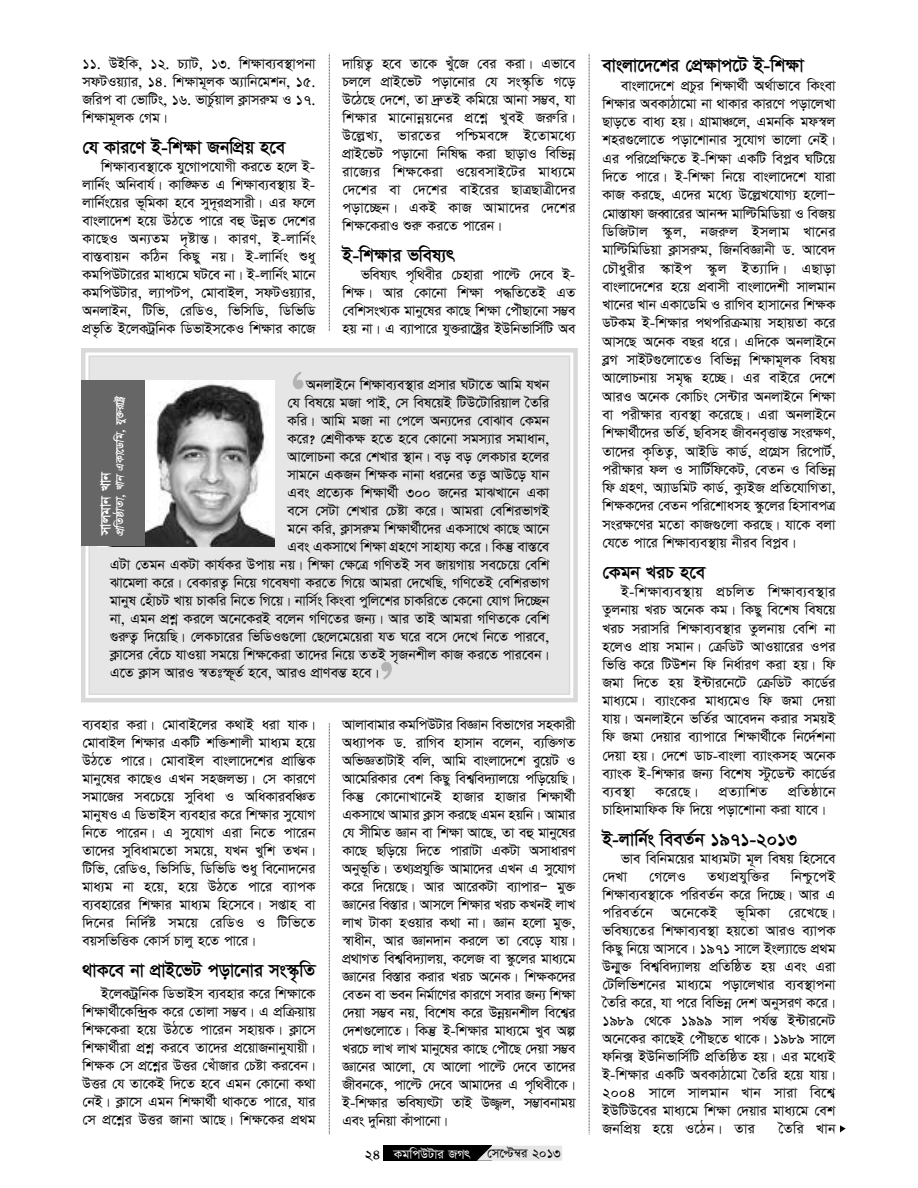
<style>
.page{position:relative;width:918px;height:1188px;background:#fff}
.page>*{position:absolute;margin:0;border:0;box-sizing:border-box;transform-origin:0 0}
.t1{font:81px "Sutonny MJ";color:#b3b3b3}
.t2{font:700 21px "Sutonny MJ";color:#000}
.t3{font:16.5px/18px "Sutonny MJ";color:#000;text-align:justify}
.t4{font:700 16.5px "Sutonny MJ";color:#fff}
.t5{font:15px "Sutonny MJ";color:#fff}
.t6{font:italic 700 13.5px "Sutonny MJ";color:#fff}
.s1{font-size:16.5px;color:#000}
.s2{color:#000}
</style>
<div class="page">
<svg style="left:589px;top:54px;width:1px;height:1081px"></svg>
<svg style="left:329px;top:54px;width:1px;height:277px"></svg>
<svg style="left:329px;top:723px;width:1px;height:412px"></svg>
<svg style="left:840px;top:1125px;width:6px;height:7px"></svg>
<div style="left:384px;top:1146px;width:108px;height:15px;background:#000"></div>
<svg style="left:477px;top:1146px;width:85px;height:15px"></svg>
<div style="left:90px;top:357px;width:479px;height:336px;background:#e6e6e6"></div>
<div style="left:81px;top:348px;width:497px;height:354px;border:4px solid #d9d9d9"></div>
<div style="left:88px;top:356px;width:482px;height:339px;border:2px solid #d9d9d9"></div>
<img style="left:145px;top:380px;width:129px;height:166px">
<div style="left:81px;top:380px;width:64px;height:166px;background:#666"></div>
<p class="t3" style="left:82px;top:55px;width:234px">11. DBWK, 12. P¨VU, 13. WK¶VE¨E¯’VCBV MDUIQ¨VI, 14. WK¶VG~JK A¨VWB‡GKB, 15.<br>RWIC EV †FVWUS, 16. FVPZ©QVJ K¬VMIÆG I 17.<br>WK¶VG~JK †MG|</p>
<p class="t2" style="left:82px;top:135px;width:204px">†H KVI‡Y B-WKŸV RBWCÖQ N‡E</p>
<p class="t3" style="left:83px;top:158px;width:239px;text-align:left;text-indent:19px">WK¶VE¨E¯’V‡K HY‡MVC‡HVMX KI‡Z N‡J B-JVWB©S AWBEVH©| KVW•ŸZ G WK¶VE¨E¯’VQ B-JVWB©S‡QI F~WGKV N‡E MY`~ICÖMVIX| GI D‡J EVSJV‡`K N‡Q DV‡Z CV‡I EÛ DBŒZ †`‡KI KV‡QI AB¨ZG `„ÓVŠÍ| KVIY, B-JVWB©S EV¯ÍEVQB KWVB WKQY BQ| B-JVWB©S ÏAY KGWCDUV‡II GVA¨‡G NU‡E BV| B-JVWB©S GV‡B KGWCDUVI, J¨VCUC, †GVEVBJ, MDUIQ¨VI, ABJVBB, WUWF, †IWWI, WFWMWW, WWWFWW CÖF…WZ B‡JKUªWBK WWFVBM‡KI WK¶VI KV‡R</p>
<p class="t3" style="left:342px;top:55px;width:234px">`VWQZ¡ N‡E ZV‡K LYU‡R †EI KIV| GFV‡E PJ‡J CÖVB‡FU COV‡BVI †H MS¯‹…WZ M‡O D‡V‡Q †`‡K, ZV `ªÆZB KWG‡Q AVBV M¤¢E, HV WK¶VI GV‡BVBŒQ‡BI CÖ‡KŒ LYEB RIÆWI| D‡JØL¨, FVI‡ZI CWÐGE‡½ B‡ZVG‡A¨ CÖVB‡FU COV‡BV WBWL× KIV QVOVI WEWFBŒ IV‡R¨I WK¶‡KIV I‡QEMVB‡UI GVA¨‡G †`‡KI EV †`‡KI EVB‡II QVÎQVÎX‡`I COV‡”QB| GKB KVR AVGV‡`I †`‡KI WK¶‡KIVI ÏIÆ KI‡Z CV‡IB|</p>
<p class="t2" style="left:342px;top:243px;width:113px">B-WKŸVI FWEL¨R</p>
<p class="t3" style="left:342px;top:266px;width:236px;text-indent:19px">FWEL¨R CW„_EXI †PNVIV CV‡Ë †`‡E B-WKŸ| AVI †KV‡BV WK¶V C×WZ‡ZB GZ †EWKMSL¨K GVB‡YLI KV‡Q WK¶V †CŠUQV‡BV M¤E¢ NQ BV| G E¨VCV‡I H³Y IV‡ÓIª BDWBFVWMW© U AE</p>
<h1 class="t1" style="left:289px;top:358px;width:24px">Ô</h1>
<p class="t3" style="left:306px;top:377px;width:245px">ABJVB‡B WK¶VE¨E¯’VI CÖMVI NUV‡Z AVWG HLB</p>
<p class="t3" style="left:288px;top:395px;width:263px">†H WEL‡Q GRV CVB, †M WEL‡QB WUD‡UVWIQVJ ˆZWI</p>
<p class="t3" style="left:288px;top:413px;width:263px">KWI| AVWG GRV BV †C‡J AB¨‡`I †EVSVE †KGB</p>
<p class="t3" style="left:288px;top:431px;width:263px">K‡I? †KÖYXK¶ N‡Z N‡E †KV‡BV MGM¨VI MGVAVB,</p>
<p class="t3" style="left:288px;top:449px;width:263px">AV‡JVPBV K‡I †KLVI ¯’VB| EO EO †JKPVI N‡JI</p>
<p class="t3" style="left:288px;top:467px;width:263px">MVG‡B GKRB WK¶K BVBV AI‡BI ZË¡ AVD‡O HVB</p>
<p class="t3" style="left:288px;top:485px;width:263px">GES CÖ‡Z¨K WK¶V_©X 300 R‡BI GVSLV‡B GKV</p>
<p class="t3" style="left:288px;top:503px;width:263px">E‡M †MUV †KLVI †PÓV K‡I| AVGIV †EWKIFVMB</p>
<p class="t3" style="left:288px;top:521px;width:263px">G‡B KWI, K¬VMIÆG WK¶V_©X‡`I GKMV‡_ KV‡Q AV‡B</p>
<p class="t3" style="left:288px;top:539px;width:263px">GES GKMV‡_ WK¶V MÖN‡Y MVNVH¨ K‡I| WKŠ‘EV¯Í‡E</p>
<p class="t3" style="left:110px;top:557px;width:441px">GUV †ZGB GKUV KVH©KI DCVQ BQ| WK¶V †¶‡Î MWYZB ME RVQMVQ ME‡P‡Q †EWK</p>
<p class="t3" style="left:110px;top:575px;width:441px">SV‡GJV K‡I| †EKVIZ¡ WB‡Q M‡ELYV KI‡Z WM‡Q AVGIV †`‡LWQ, MWY‡ZB †EWKIFVM</p>
<p class="t3" style="left:110px;top:593px;width:441px">GVBYL †NUVPU LVQ PVKWI WB‡Z WM‡Q| BVWM©S WKSEV CWYJ‡KI PVKWI‡Z †K‡BV †HVM W`‡”QB</p>
<p class="t3" style="left:110px;top:611px;width:441px">BV, GGB CÖKŒ KI‡J A‡B‡KIB E‡JB MWY‡ZI RB¨| AVI ZVB AVGIV MWYZ‡K †EWK</p>
<p class="t3" style="left:110px;top:629px;width:441px">¸IÆZ¡ W`‡QWQ| †JKPV‡II WFWWI¸‡JV †Q‡J‡G‡QIV HZ N‡I E‡M †`‡L WB‡Z CVI‡E,</p>
<p class="t3" style="left:110px;top:647px;width:441px">K¬V‡MI †EU‡P HVIQV MG‡Q WK¶‡KIV ZV‡`I WB‡Q ZZB M„RBKXJ KVR KI‡Z CVI‡EB|</p>
<p class="t3" style="left:110px;top:665px;width:270px">G‡Z K¬VM AVII ¯^ZTÙ~Z© N‡E, AVII CÖVYEŠÍN‡E|</p>
<p class="t6" style="left:110px;top:535px;width:148px;rotate:-90deg">cÖwZôvZv, Lvb GKv‡Wwg, hy³ivóª</p>
<p class="t4" style="left:96px;top:535px;width:67px;rotate:-90deg">MVJGVB LVB</p>
<h1 class="t1" style="left:377px;top:649px;width:19px">Õ</h1>
<p class="t3" style="left:82px;top:716px;width:235px">E¨ENVI KIV| †GVEVB‡JI K_VB AIV HVK| †GVEVBJ WK¶VI GKWU KW³KVJX GVA¨G N‡Q DV‡Z CV‡I| †GVEVBJ EVSJV‡`‡KI CÖVWŠÍK GVBY‡LI KV‡QI GLB MNRJF¨| †M KVI‡Y MGV‡RI ME‡P‡Q MYWEAV I AWAKVIEWÂZ GVBYLI G WWFVBM E¨ENVI K‡I WK¶VI MY‡HVM WB‡Z CV‡IB| G MY‡HVM GIV WB‡Z CV‡IB ZV‡`I MWYEAVG‡ZV MG‡Q, HLB LYWK ZLB| WUWF, †IWWI, WFWMWW, WWWFWW ÏAYWE‡BV`‡BI GVA¨G BV N‡Q, N‡Q DV‡Z CV‡I E¨VCK E¨ENV‡II WK¶VI GVA¨G WN‡M‡E| MßVN EV W`‡BI WBW`©Ó MG‡Q †IWWI I WUWF‡Z EQMWFWËK †KVM© PVJYN‡Z CV‡I|</p>
<p class="t2" style="left:82px;top:958px;width:234px">_VK‡E BV CÖVB‡FU COV‡BVI MS¯‹…WZ</p>
<p class="t3" style="left:82px;top:985px;width:235px;text-indent:19px">B‡JKUªWBK WWFVBM E¨ENVI K‡I WK¶V‡K WK¶V_©X‡KW›`ªK K‡I †ZVJV M¤¢E| G CÖWΜQVQ WK¶‡KIV N‡Q DV‡Z CV‡IB MNVQK| K¬V‡M WK¶V_©XIV CÖKŒ KI‡E ZV‡`I CÖ‡QVRBVBYHVQX| WK¶K †M CÖ‡KŒI DËI †LUVRVI †PÓV KI‡EB| DËI †H ZV‡KB W`‡Z N‡E GGB †KV‡BV K_V †BB| K¬V‡M GGB WK¶V_©X _VK‡Z CV‡I, HVI †M CÖ‡KŒI DËI RVBV AV‡Q| WK¶‡KI CÖ_G</p>
<p class="t3" style="left:342px;top:716px;width:236px">AVJVEVGVI KGWCDUVI WEÁVB WEFV‡MI MNKVIX AA¨VCK W. IVWME NVMVB E‡JB, E¨W³MZ AWFÁZVUVB EWJ, AVWG EVSJV‡`‡K E‡YQU I AV‡GWIKVI †EK WKQYWEKW¦ E`¨VJ‡Q CWO‡QWQ| WKŠ‘†KV‡BVLV‡BB NVRVI NVRVI WK¶V_©X GKMV‡_ AVGVI KV¬M KI‡Q GGB NQWB| AVGVI †H MXWGZ ÁVB EV WK¶V AV‡Q, ZV EÛ GVB‡YLI KV‡Q QWO‡Q W`‡Z CVIVUV GKUV AMVAVIY ABFY W~Z| Z_¨CHÖWY³ AVGV‡`I GLB G M‡YHVM K‡I W`‡Q‡Q| AVI AV‡IKUV E¨VCVIÑ G³Y ÁV‡BI WE¯VÍI| AVM‡J WK¶VI LIP KLBB JVL JVL UVKV NIQVI K_V BV| ÁVB N‡JV G³Y , ¯V^ AXB, AVI ÁVB`VB KI‡J ZV †E‡O HVQ| C_ÖVMZ WEKW¦ E`¨VJQ, K‡JR EV ¯‹‡ZJI GVA¨‡G ÁV‡BI WE¯VÍI KIVI LIP A‡BK| WK¶K‡`I †EZB EV FEB WBGV© ‡YI KVI‡Y MEVI RB¨ WK¶V †`QV M¤E¢ BQ, WE‡KL K‡I DBQŒ BKXJ WE‡KI¦ †`K¸‡JV‡Z| WKŠ‘B-WK¶VI GVA¨‡G LEY AÍ LI‡P JVL JVL GVB‡YLI KV‡Q †CŠU‡Q †`QV M¤E¢ ÁV‡BI AV‡JV, †H AV‡JV CV‡Ë †`‡E ZV‡`I RXEB‡K, CV‡Ë †`‡E AVGV‡`I G CW„_EX‡K| B-WKŸVI FWEL¨RUV ZVB D¾J¡ , M¤V¢EBVGQ GES `WYBQV KVUCV‡BV|</p>
<p class="t5" style="left:365px;top:1146px;width:198px"><span class="s1">24</span> KGWCDUVI RMR <span class="s2">†M‡Þ¤^I 2013</span></p>
<p class="t2" style="left:602px;top:54px;width:203px">EVSJV‡`‡KI †CÖ¶VC‡U B-WKŸV</p>
<p class="t3" style="left:602px;top:77px;width:234px;text-indent:19px">EVSJV‡`‡K CÖPZI WK¶V_©X A_©VFV‡E WKSEV WK¶VI AEKVVV‡GV BV _VKVI KVI‡Y COV‡JLV QVO‡Z EVA¨ NQ| MÖVGVÂ‡J, GGBWK GD¯^J KNI¸‡JV‡Z COV‡KVBVI MY‡HVM FV‡JV †BB| GI CWI‡CÖW¶‡Z B-WK¶V GKWU WECØE NWU‡Q W`‡Z CV‡I| B-WKŸV WB‡Q EVSJV‡`‡K HVIV KVR KI‡Q, G‡`I G‡A¨ D‡JØL‡HVM¨ N‡JVÑ †GV¯ÍVDV REŸV‡II AVB›` GVWËWGWWQV I WERQ WWWRUVJ ¯‹ZJ, BRIÆJ BMJVG LV‡BI GVWËWGWWQV K¬VMIÆG, WRBWEÁVBX W. AV‡E` †PŠAYIXI ¯‹VBC ¯‹ZJ BZ¨VW`| GQVOV EVSJV‡`‡KI N‡Q CÖEVMX EVSJV‡`KX MVJGVB LV‡BI LVB GKV‡WWG I IVWME NVMV‡BI WK¶K WUKG B-WKŸVI C_CWIΜGVQ MNVQZV K‡I AVM‡Q A‡BK EQI A‡I| GW`‡K ABJVB‡B EØM MVBU¸‡JV‡ZI WEWFBŒ WK¶VG~JK WELQ AV‡JVPBVQ MG„× N‡”Q| GI EVB‡I †`‡K AVII A‡BK †KVWPS †M›UVI ABJVB‡B WK¶V EV CIX¶VI E¨E¯’V K‡I‡Q| GIV ABJVB‡B WK¶V_©X‡`I FWZ©, QWEMN RXEBE„ËVŠÍMSI¶Y, ZV‡`I K…WZZ¡, AVBWW KVW©, CÖ‡MÖM WI‡CVU©, CIX¶VI DJ I MVWU©WD‡KU, †EZB I WEWFBŒ WD MÖNY, A¨VWWGU KVW©, KZ¨BR CÖWZ‡HVWMZV, WK¶K‡`I †EZB CWI‡KVAMN ¯‹Z‡JI WNMVECÎ MSI¶‡YI G‡ZV KVR¸‡JV KI‡Q| HV‡K EJV †H‡Z CV‡I WK¶VE¨E¯’VQ BXIE WECØE|</p>
<p class="t2" style="left:602px;top:561px;width:104px">†KGB LIP N‡E</p>
<p class="t3" style="left:602px;top:584px;width:234px;text-indent:19px">B-WKŸVE¨E¯’VQ CÖPWJZ WK¶VE¨E¯’VI ZZJBVQ LIP A‡BK KG| WKQYWE‡KL WEL‡Q LIP MIVMWI WK¶VE¨E¯’VI ZZJBVQ †EWK BV N‡JI CÖVQ MGVB| †ΜWWU AVIQV‡II ICI WFWË K‡I WUDKB WD WBA©VIY KIV NQ| WD RGV W`‡Z NQ B›UVI‡B‡U †ΜWWU KV‡W©I GVA¨‡G| E¨VS‡KI GVA¨‡GI WD RGV †`QV HVQ| ABJVB‡B FWZ©I AV‡E`B KIVI MGQB WD RGV †`QVI E¨VCV‡I WK¶V_©X‡K WB‡`©KBV †`QV NQ| †`‡K WVP-EVSJV E¨VSKMN A‡BK E¨VSK B-WKŸVI RB¨ WE‡KL ÷Z‡W›U KV‡W©I E¨E¯’V K‡I‡Q| CÖZ¨VWKZ CÖWZÔV‡B PVWN`VGVWDK WD W`‡Q COV‡KVBV KIV HV‡E|</p>
<p class="t2" style="left:602px;top:828px;width:196px">B-JVWB©S WEEZ©B 1971-2013</p>
<p class="t3" style="left:602px;top:850px;width:234px;text-indent:19px">FVE WEWBG‡QI GVA¨GUV G~J WELQ WN‡M‡E †`LV</p>
<p class="t3" style="left:602px;top:868px;width:234px;text-indent:189px">WBÐZ‡CB WK¶VE¨E¯’V‡K CWIEZ©B K‡I W`‡”Q| AVI G CWIEZ©‡B A‡B‡KB F~WGKV †I‡L‡Q| FWEL¨‡ZI WK¶VE¨E¯’V NQ‡ZV AVII E¨VCK WKQYWB‡Q AVM‡E| 1971 MV‡J BSJ¨V‡Û CÖ_G DB¥Y³ WEK¦WE`¨VJQ CÖWZWÔZ NQ GES GIV †UWJWFK‡BI GVA¨‡G COV‡JLVI E¨E¯’VCBV ˆZWI K‡I, HV C‡I WEWFBŒ †`K ABYMIY K‡I| 1989 †_‡K 1999 MVJ CH©ŠÍB›UVI‡BU A‡B‡KI KV‡QB †CUŠQ‡Z _V‡K| 1989 MV‡J DWB· BDWBFVWM©WU CÖWZWÔZ NQ| GI G‡A¨B B-WKŸVI GKWU AEKVVV‡GV ˆZWI N‡Q HVQ| 2004 MV‡J MVJGVB LVB MVIV WE‡K¦ BDWUD‡EI GVA¨‡G WK¶V †`QVI GVA¨‡G †EK RBWCÖQ N‡Q I‡VB| ZVI</p>
<p class="t3" style="left:649px;top:868px;width:38px">†M‡JI</p>
<p class="t3" style="left:708px;top:868px;width:63px">Z_¨CÖHYW³I</p>
<p class="t3" style="left:779px;top:1120px;width:58px">ˆZWI LVB</p>
</div>
